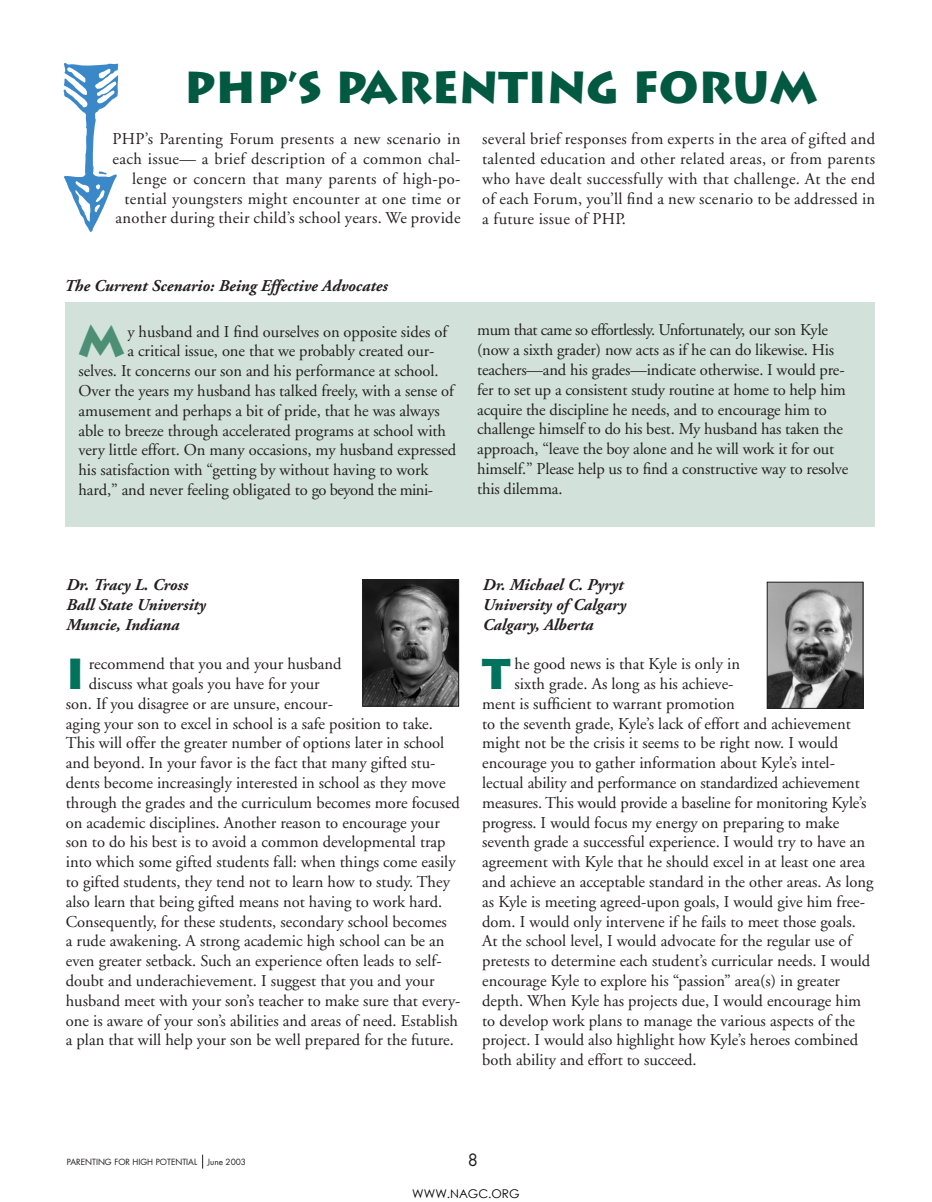
<style>
.page{position:relative;width:932px;height:1202px;background:#fff}
.page>*{position:absolute;margin:0;border:0;box-sizing:border-box;transform-origin:0 0}
.t1{font:900 45px "Liddie";color:#005940}
.t2{font:900 43.5px "Liddie";color:#01735c}
.t3{font:900 43.5px "Liddie";color:#4c8f75}
.t4{font:16.5px/19.8px "Adobe Garamond";color:#231f20}
.t5{font:16.5px/19.8px "Adobe Garamond";letter-spacing:.02em;color:#231f20;text-align:right}
.t6{font:italic 700 16.5px/19.6px "Adobe Garamond";color:#231f20}
.t7{font:16.5px "Futura";color:#231f20}
.t8{font:12px "Century Gothic";color:#000}
.t9{font:8.25px "Futura";color:#231f20}
</style>
<div class="page">
<svg style="left:202px;top:1154px;width:1px;height:14px"></svg>
<div style="left:65px;top:302px;width:810px;height:224px;background:#d2e2db"></div>
<svg style="left:63px;top:63px;width:56px;height:169px"></svg>
<img style="left:769px;top:584px;width:92px;height:122px">
<div style="left:767px;top:582px;width:96px;height:126px;border:1px solid #231f20"></div>
<img style="left:364px;top:581px;width:93px;height:123px">
<div style="left:362px;top:579px;width:97px;height:127px;border:1px solid #231f20"></div>
<h1 class="t1" style="left:184px;top:59px;width:635px">PHP’S PARENTING FORUM</h1>
<p class="t5" style="left:112px;top:129px;width:349px">PHP’s Parenting Forum presents a new scenario in each issue— a brief description of a common chal&shy;lenge or concern that many parents of high-po&shy;tential youngsters might encounter at one time or another during their child’s school years. We provide</p>
<p class="t4" style="left:482px;top:130px;width:394px;text-align:justify">several brief responses from experts in the area of gifted and talented education and other related areas, or from parents who have dealt successfully with that challenge. At the end of each Forum, you’ll find a new scenario to be addressed in a future issue of PHP.</p>
<p class="t6" style="left:64px;top:276px;width:325px">The Current Scenario: Being Effective Advocates</p>
<h2 class="t3" style="left:79px;top:314px;width:48px">M</h2>
<p class="t4" style="left:127px;top:322px;width:321px">y husband and I find ourselves on opposite sides of</p>
<p class="t4" style="left:127px;top:342px;width:308px">a critical issue, one that we probably created our-</p>
<p class="t4" style="left:79px;top:361px;width:361px">selves. It concerns our son and his performance at school.</p>
<p class="t4" style="left:79px;top:381px;width:377px">Over the years my husband has talked freely, with a sense of</p>
<p class="t4" style="left:79px;top:401px;width:363px">amusement and perhaps a bit of pride, that he was always</p>
<p class="t4" style="left:79px;top:421px;width:369px">able to breeze through accelerated programs at school with</p>
<p class="t4" style="left:79px;top:441px;width:379px">very little effort. On many occasions, my husband expressed</p>
<p class="t4" style="left:79px;top:460px;width:351px">his satisfaction with “getting by without having to work</p>
<p class="t4" style="left:79px;top:480px;width:356px">hard,” and never feeling obligated to go beyond the mini-</p>
<p class="t4" style="left:477px;top:321px;width:373px">mum that came so effortlessly. Unfortunately, our son Kyle (now a sixth grader) now acts as if he can do likewise. His teachers—and his grades—indicate otherwise. I would pre&shy;fer to set up a consistent study routine at home to help him acquire the discipline he needs, and to encourage him to challenge himself to do his best. My husband has taken the approach, “leave the boy alone and he will work it for out himself.” Please help us to find a constructive way to resolve this dilemma.</p>
<p class="t6" style="left:66px;top:575px;width:141px">Dr. Tracy L. Cross<br>Ball State University<br>Muncie, Indiana</p>
<h2 class="t2" style="left:66px;top:646px;width:20px">I</h2>
<p class="t4" style="left:89px;top:654px;width:254px">recommend that you and your husband</p>
<p class="t4" style="left:89px;top:674px;width:232px">discuss what goals you have for your</p>
<p class="t4" style="left:66px;top:694px;width:269px">son. If you disagree or are unsure, encour-</p>
<p class="t4" style="left:66px;top:714px;width:368px">aging your son to excel in school is a safe position to take.</p>
<p class="t4" style="left:66px;top:733px;width:380px">This will offer the greater number of options later in school</p>
<p class="t4" style="left:66px;top:753px;width:371px">and beyond. In your favor is the fact that many gifted stu-</p>
<p class="t4" style="left:66px;top:773px;width:381px">dents become increasingly interested in school as they move</p>
<p class="t4" style="left:66px;top:793px;width:395px">through the grades and the curriculum becomes more focused</p>
<p class="t4" style="left:66px;top:813px;width:375px">on academic disciplines. Another reason to encourage your</p>
<p class="t4" style="left:66px;top:832px;width:381px">son to do his best is to avoid a common developmental trap</p>
<p class="t4" style="left:66px;top:852px;width:391px">into which some gifted students fall: when things come easily</p>
<p class="t4" style="left:66px;top:872px;width:385px">to gifted students, they tend not to learn how to study. They</p>
<p class="t4" style="left:66px;top:892px;width:378px">also learn that being gifted means not having to work hard.</p>
<p class="t4" style="left:66px;top:912px;width:382px">Consequently, for these students, secondary school becomes</p>
<p class="t4" style="left:66px;top:931px;width:380px">a rude awakening. A strong academic high school can be an</p>
<p class="t4" style="left:66px;top:951px;width:377px">even greater setback. Such an experience often leads to self-</p>
<p class="t4" style="left:66px;top:971px;width:370px">doubt and underachievement. I suggest that you and your</p>
<p class="t4" style="left:66px;top:991px;width:396px">husband meet with your son’s teacher to make sure that every-</p>
<p class="t4" style="left:66px;top:1011px;width:393px">one is aware of your son’s abilities and areas of need. Establish</p>
<p class="t4" style="left:66px;top:1030px;width:389px">a plan that will help your son be well prepared for the future.</p>
<p class="t6" style="left:482px;top:575px;width:145px">Dr. Michael C. Pyryt<br>University of Calgary<br>Calgary, Alberta</p>
<h2 class="t2" style="left:482px;top:646px;width:30px">T</h2>
<p class="t4" style="left:514px;top:654px;width:227px">he good news is that Kyle is only in</p>
<p class="t4" style="left:514px;top:674px;width:220px">sixth grade. As long as his achieve-</p>
<p class="t4" style="left:482px;top:694px;width:254px">ment is sufficient to warrant promotion</p>
<p class="t4" style="left:482px;top:714px;width:370px">to the seventh grade, Kyle’s lack of effort and achievement</p>
<p class="t4" style="left:482px;top:733px;width:357px">might not be the crisis it seems to be right now. I would</p>
<p class="t4" style="left:482px;top:753px;width:354px">encourage you to gather information about Kyle’s intel-</p>
<p class="t4" style="left:482px;top:773px;width:379px">lectual ability and performance on standardized achievement</p>
<p class="t4" style="left:482px;top:793px;width:386px">measures. This would provide a baseline for monitoring Kyle’s</p>
<p class="t4" style="left:482px;top:813px;width:358px">progress. I would focus my energy on preparing to make</p>
<p class="t4" style="left:482px;top:832px;width:384px">seventh grade a successful experience. I would try to have an</p>
<p class="t4" style="left:482px;top:852px;width:384px">agreement with Kyle that he should excel in at least one area</p>
<p class="t4" style="left:482px;top:872px;width:393px">and achieve an acceptable standard in the other areas. As long</p>
<p class="t4" style="left:482px;top:892px;width:384px">as Kyle is meeting agreed-upon goals, I would give him free-</p>
<p class="t4" style="left:482px;top:912px;width:375px">dom. I would only intervene if he fails to meet those goals.</p>
<p class="t4" style="left:482px;top:931px;width:371px">At the school level, I would advocate for the regular use of</p>
<p class="t4" style="left:482px;top:951px;width:389px">pretests to determine each student’s curricular needs. I would</p>
<p class="t4" style="left:482px;top:971px;width:359px">encourage Kyle to explore his “passion” area(s) in greater</p>
<p class="t4" style="left:482px;top:991px;width:380px">depth. When Kyle has projects due, I would encourage him</p>
<p class="t4" style="left:482px;top:1011px;width:374px">to develop work plans to manage the various aspects of the</p>
<p class="t4" style="left:482px;top:1030px;width:377px">project. I would also highlight how Kyle’s heroes combined</p>
<p class="t4" style="left:482px;top:1050px;width:216px">both ability and effort to succeed.</p>
<p class="t9" style="left:67px;top:1156px;width:181px">PARENTING FOR HIGH POTENTIAL June 2003</p>
<p class="t7" style="left:467px;top:1148px;width:12px">8</p>
<p class="t8" style="left:412px;top:1185px;width:109px">WWW.NAGC.ORG</p>
</div>
